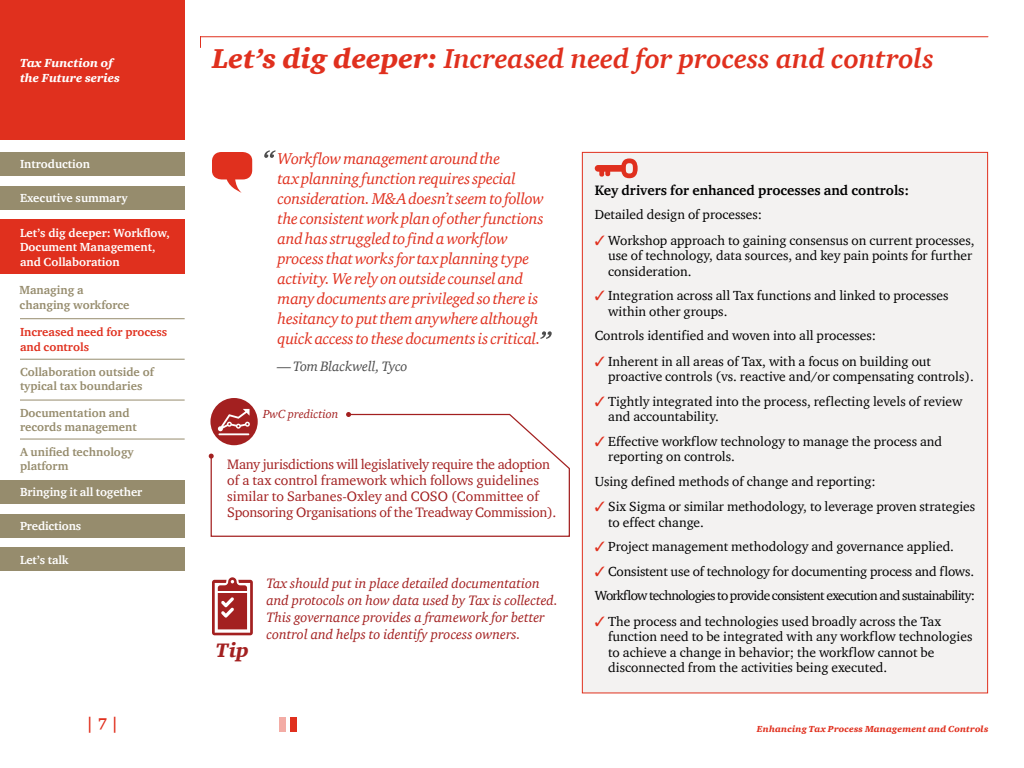
<style>
.page{position:relative;width:1024px;height:768px;background:#fff}
.page>*{position:absolute;margin:0;border:0;box-sizing:border-box;transform-origin:0 0}
.t1{font:italic 700 28px "ITC Charter Com";color:#e0301e}
.t2{font:italic 900 20px "ITC Charter Com";color:#a32020}
.t3{font:italic 16px/20px "ITC Charter Com";letter-spacing:-.015em;color:#e0301e}
.t4{font:700 16px "ITC Charter Com";color:#e0301e}
.t5{font:14px/16px "ITC Charter Com";letter-spacing:-.02em;color:#a32020}
.t6{font:italic 14px/17px "ITC Charter Com";color:#a32020}
.t7{font:700 14px "ITC Charter Com";color:#000}
.t8{font:italic 14px "ITC Charter Com";letter-spacing:-.005em;color:#4d4d4d}
.t9{font:13.5px/15.5px "ITC Charter Com";color:#000}
.t10{font:13.5px/24.5px "ITC Charter Com";letter-spacing:-.05em;color:#000}
.t11{font:700 12px/14.4px "ITC Charter Com";color:#fff}
.t12{font:700 12px/14.4px "ITC Charter Com";color:#968c6d}
.t13{font:700 12px/14.4px "ITC Charter Com";color:#e0301e}
.t14{font:italic 900 12px/14.4px "ITC Charter Com";color:#fff}
.t15{font:italic 12px "ITC Charter Com";color:#a32020}
.t16{font:italic 900 9px "ITC Charter Com";letter-spacing:.015em;color:#e0301e}
.s1{font-weight:900}
.s2{color:#e0301e}
</style>
<div class="page">
<div style="left:0;top:0;width:185px;height:140px;background:#e0301e"></div>
<div style="left:279px;top:717px;width:7px;height:15px;background:#f3aca5"></div>
<div style="left:290px;top:717px;width:6px;height:15px;background:#e0301e"></div>
<hr style="left:201px;top:36px;width:787px;height:1px;background:#e0301e">
<svg style="left:212px;top:152px;width:40px;height:41px"></svg>
<svg style="left:264px;top:150px;width:12px;height:8px"></svg>
<svg style="left:540px;top:331px;width:12px;height:8px"></svg>
<svg style="left:210px;top:413px;width:360px;height:124px"></svg>
<svg style="left:209px;top:454px;width:5px;height:5px"></svg>
<svg style="left:346px;top:412px;width:5px;height:5px"></svg>
<svg style="left:210px;top:398px;width:48px;height:47px"></svg>
<svg style="left:212px;top:577px;width:41px;height:58px"></svg>
<div style="left:582px;top:152px;width:406px;height:541px;background:#f3f2f1"></div>
<svg style="left:595px;top:158px;width:43px;height:20px"></svg>
<div style="left:0;top:220px;width:185px;height:54px;background:#e0301e"></div>
<hr style="left:20px;top:359px;width:165px;height:1px;background:#968c6d">
<hr style="left:20px;top:439px;width:165px;height:1px;background:#968c6d">
<hr style="left:20px;top:400px;width:165px;height:1px;background:#968c6d">
<div style="left:0;top:480px;width:185px;height:24px;background:#968c6d"></div>
<div style="left:0;top:152px;width:185px;height:24px;background:#968c6d"></div>
<div style="left:0;top:186px;width:185px;height:24px;background:#968c6d"></div>
<div style="left:0;top:514px;width:185px;height:24px;background:#968c6d"></div>
<div style="left:0;top:547px;width:185px;height:24px;background:#968c6d"></div>
<hr style="left:20px;top:318px;width:165px;height:1px;background:#968c6d">
<p class="t14" style="left:20px;top:56px;width:102px">Tax Function of the Future series</p>
<p class="t11" style="left:20px;top:157px;width:72px">Introduction</p>
<p class="t11" style="left:20px;top:191px;width:109px">Executive summary</p>
<p class="t11" style="left:20px;top:225px;width:151px">Let’s dig deeper: Workflow,<br>Document Management, and Collaboration</p>
<p class="t12" style="left:20px;top:283px;width:112px">Managing a changing workforce</p>
<p class="t13" style="left:20px;top:325px;width:149px">Increased need for process and controls</p>
<p class="t12" style="left:20px;top:365px;width:135px">Collaboration outside of typical tax boundaries</p>
<p class="t12" style="left:20px;top:406px;width:118px">Documentation and records management</p>
<p class="t12" style="left:20px;top:444px;width:115px">A unified technology platform</p>
<p class="t11" style="left:20px;top:485px;width:124px">Bringing it all together</p>
<p class="t11" style="left:20px;top:519px;width:63px">Predictions</p>
<p class="t11" style="left:20px;top:552px;width:50px">Let’s talk</p>
<p class="t4" style="left:86px;top:714px;width:34px">| 7 |</p>
<h1 class="t1" style="left:212px;top:41px;width:723px"><span class="s1">Let’s dig deeper:</span> Increased need for process and controls</h1>
<p class="t3" style="left:278px;top:148px;width:268px">Workflow management around the<br>tax planning function requires special consideration. M&amp;A doesn’t seem to follow the consistent work plan of other functions and has struggled to find a workflow process that works for tax planning type activity. We rely on outside counsel and many documents are privileged so there is hesitancy to put them anywhere although quick access to these documents is critical.</p>
<p class="t8" style="left:277px;top:358px;width:132px">— Tom Blackwell, Tyco</p>
<p class="t15" style="left:263px;top:407px;width:77px">PwC prediction</p>
<p class="t5" style="left:227px;top:456px;width:331px">Many jurisdictions will legislatively require the adoption of a tax control framework which follows guidelines similar to Sarbanes-Oxley and COSO (Committee of Sponsoring Organisations of the Treadway Commission).</p>
<h2 class="t2" style="left:216px;top:638px;width:35px">Tip</h2>
<p class="t6" style="left:266px;top:574px;width:293px">Tax should put in place detailed documentation and protocols on how data used by Tax is collected.<br>This governance provides a framework for better control and helps to identify process owners.</p>
<p class="t7" style="left:595px;top:181px;width:316px">Key drivers for enhanced processes and controls:</p>
<p class="t9" style="left:595px;top:207px;width:169px">Detailed design of processes:</p>
<p class="t9" style="left:608px;top:232px;width:368px;text-indent:-14px"><span class="s2">✓</span> Workshop approach to gaining consensus on current processes, use of technology, data sources, and key pain points for further consideration.</p>
<p class="t9" style="left:608px;top:288px;width:342px;text-indent:-14px"><span class="s2">✓</span> Integration across all Tax functions and linked to processes within other groups.</p>
<p class="t9" style="left:595px;top:328px;width:283px">Controls identified and woven into all processes:</p>
<p class="t9" style="left:608px;top:353px;width:367px;text-indent:-14px"><span class="s2">✓</span> Inherent in all areas of Tax, with a focus on building out proactive controls (vs. reactive and/or compensating controls).</p>
<p class="t9" style="left:608px;top:393px;width:356px;text-indent:-14px"><span class="s2">✓</span> Tightly integrated into the process, reflecting levels of review and accountability.</p>
<p class="t9" style="left:608px;top:433px;width:336px;text-indent:-14px"><span class="s2">✓</span> Effective workflow technology to manage the process and reporting on controls.</p>
<p class="t9" style="left:595px;top:473px;width:283px">Using defined methods of change and reporting:</p>
<p class="t9" style="left:608px;top:499px;width:369px;text-indent:-14px"><span class="s2">✓</span> Six Sigma or similar methodology, to leverage proven strategies to effect change.</p>
<p class="t9" style="left:595px;top:539px;width:361px"><span class="s2">✓</span> Project management methodology and governance applied.</p>
<p class="t10" style="left:595px;top:559px;width:382px"><span class="s2">✓</span> Consistent use of technology for documenting process and flows.<br>Workflow technologies to provide consistent execution and sustainability:</p>
<p class="t9" style="left:608px;top:613px;width:366px;text-indent:-14px"><span class="s2">✓</span> The process and technologies used broadly across the Tax function need to be integrated with any workflow technologies to achieve a change in behavior; the workflow cannot be disconnected from the activities being executed.</p>
<p class="t16" style="left:757px;top:723px;width:233px">Enhancing Tax Process Management and Controls</p>
</div>
